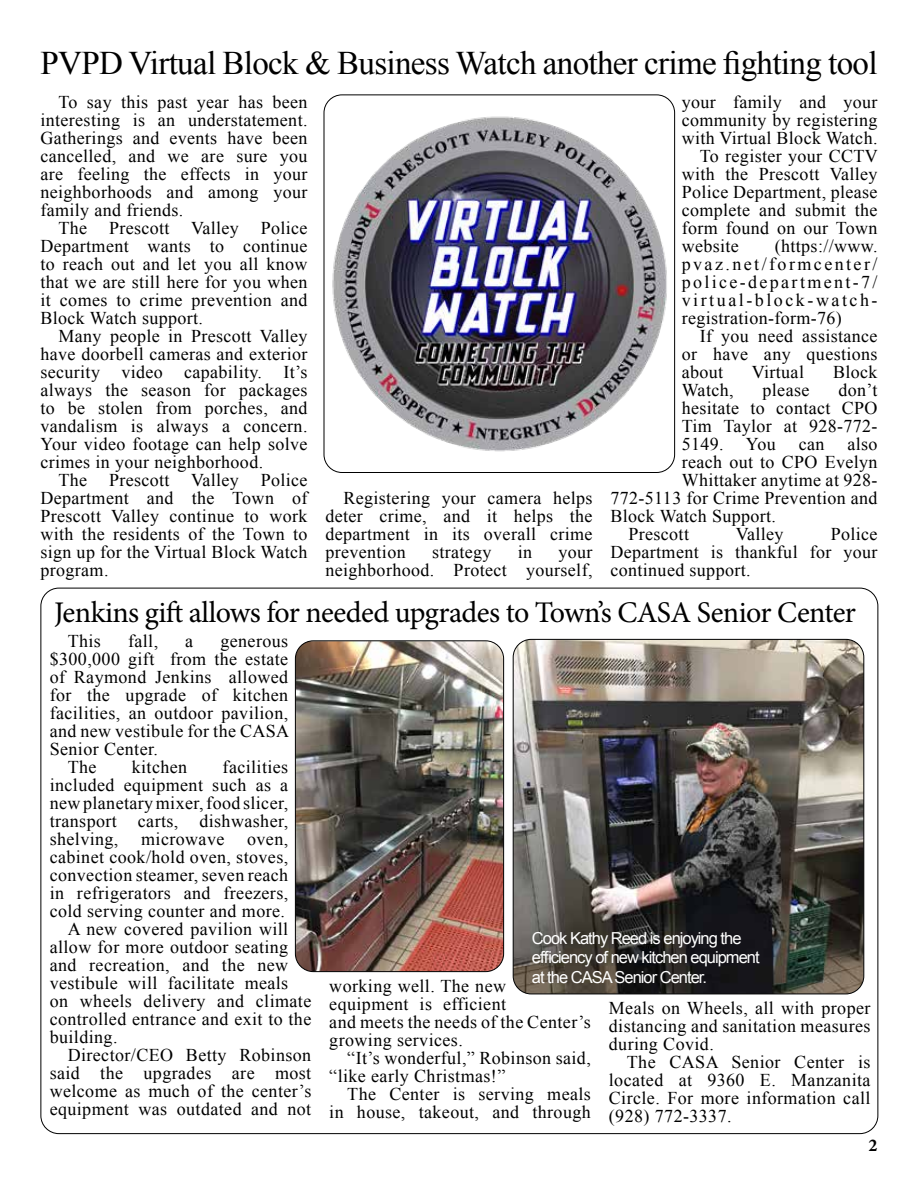
<style>
.page{position:relative;width:918px;height:1188px;background:#fff}
.page>*{position:absolute;margin:0;border:0;box-sizing:border-box;transform-origin:0 0}
.t1{font:33px "Times New Roman";letter-spacing:-.02em;color:#000}
.t2{font:30px "Minion Pro";letter-spacing:-.02em;color:#000}
.t3{font:18px/18px "Times New Roman";letter-spacing:.025em;color:#000;text-align:justify}
.t4{font:700 18px "Minion Pro";color:#000}
.t5{font:16.5px/19.8px "Arial";letter-spacing:-.06em;color:#fff}
</style>
<div class="page">
<img style="left:332px;top:116px;width:335px;height:336px">
<div style="left:324px;top:94px;width:351px;height:379px;border:1px solid #000;border-radius:18px"></div>
<img style="left:513px;top:639px;width:351px;height:355px">
<div style="left:513px;top:639px;width:351px;height:355px;border:1px solid #000;border-radius:18px"></div>
<img style="left:295px;top:642px;width:209px;height:330px">
<div style="left:295px;top:640px;width:209px;height:332px;border:1px solid #000;border-radius:18px"></div>
<h1 class="t1" style="left:40px;top:41px;width:839px">PVPD Virtual Block &amp; Business Watch another crime fighting tool</h1>
<p class="t3" style="left:40px;top:93px;width:269px;text-indent:18px">To say this past year has been interesting is an understatement.<br>Gatherings and events have been cancelled, and we are sure you are feeling the effects in your neighborhoods and among your family and friends.</p>
<p class="t3" style="left:40px;top:219px;width:269px;text-indent:18px">The Prescott Valley Police Department wants to continue to reach out and let you all know that we are still here for you when it comes to crime prevention and Block Watch support.</p>
<p class="t3" style="left:40px;top:327px;width:269px;text-indent:18px">Many people in Prescott Valley have doorbell cameras and exterior security video capability. It’s always the season for packages to be stolen from porches, and vandalism is always a concern.<br>Your video footage can help solve crimes in your neighborhood.</p>
<p class="t3" style="left:40px;top:471px;width:269px;text-indent:18px">The Prescott Valley Police Department and the Town of Prescott Valley continue to work with the residents of the Town to sign up for the Virtual Block Watch program.</p>
<p class="t3" style="left:682px;top:93px;width:197px">your family and your</p>
<p class="t3" style="left:682px;top:111px;width:197px">community by registering</p>
<p class="t3" style="left:682px;top:129px;width:197px">with Virtual Block Watch.</p>
<p class="t3" style="left:700px;top:147px;width:180px">To register your CCTV</p>
<p class="t3" style="left:682px;top:165px;width:197px">with the Prescott Valley</p>
<p class="t3" style="left:682px;top:183px;width:197px">Police Department, please</p>
<p class="t3" style="left:682px;top:201px;width:197px">complete and submit the</p>
<p class="t3" style="left:682px;top:219px;width:197px">form found on our Town</p>
<p class="t3" style="left:682px;top:237px;width:59px">website</p>
<p class="t3" style="left:682px;top:237px;width:197px;text-indent:93px">(https://www. pvaz.net/formcenter/ police-department-7/ virtual-block-watch&shy;registration-form-76)</p>
<p class="t3" style="left:682px;top:327px;width:197px;text-indent:18px">If you need assistance or have any questions about</p>
<p class="t3" style="left:752px;top:363px;width:54px">Virtual</p>
<p class="t3" style="left:833px;top:363px;width:46px">Block</p>
<p class="t3" style="left:682px;top:381px;width:197px;text-indent:157px">don’t hesitate to contact CPO Tim Taylor at 928-772- 5149. You</p>
<p class="t3" style="left:682px;top:381px;width:53px">Watch,</p>
<p class="t3" style="left:763px;top:381px;width:48px">please</p>
<p class="t3" style="left:799px;top:435px;width:27px">can</p>
<p class="t3" style="left:847px;top:435px;width:32px">also</p>
<p class="t3" style="left:682px;top:453px;width:197px">reach out to CPO Evelyn</p>
<p class="t3" style="left:682px;top:471px;width:197px">Whittaker anytime at 928-</p>
<p class="t3" style="left:611px;top:489px;width:269px">772-5113 for Crime Prevention and</p>
<p class="t3" style="left:611px;top:507px;width:167px">Block Watch Support.</p>
<p class="t3" style="left:628px;top:525px;width:62px">Prescott</p>
<p class="t3" style="left:736px;top:525px;width:49px">Valley</p>
<p class="t3" style="left:325px;top:489px;width:269px;text-indent:18px">Registering your camera helps deter crime, and it helps the department in its overall crime prevention</p>
<p class="t3" style="left:610px;top:525px;width:269px;text-indent:220px">Police Department is thankful for your continued support.</p>
<h2 class="t2" style="left:54px;top:592px;width:804px">Jenkins gift allows for needed upgrades to Town’s CASA Senior Center</h2>
<p class="t3" style="left:432px;top:543px;width:61px">strategy</p>
<p class="t3" style="left:518px;top:543px;width:16px">in</p>
<p class="t3" style="left:325px;top:543px;width:269px;text-align:right">your<br>neighborhood. Protect yourself,</p>
<p class="t3" style="left:68px;top:632px;width:35px">This</p>
<p class="t3" style="left:128px;top:632px;width:32px">fall,</p>
<p class="t3" style="left:185px;top:632px;width:9px">a</p>
<p class="t3" style="left:220px;top:632px;width:69px">generous</p>
<p class="t3" style="left:50px;top:650px;width:240px">$300,000 gift from the estate</p>
<p class="t3" style="left:50px;top:668px;width:240px">of Raymond Jenkins allowed</p>
<p class="t3" style="left:50px;top:686px;width:240px">for the upgrade of kitchen</p>
<p class="t3" style="left:50px;top:704px;width:240px">facilities, an outdoor pavilion,</p>
<p class="t3" style="left:50px;top:722px;width:241px">and new vestibule for the CASA</p>
<p class="t3" style="left:50px;top:740px;width:110px">Senior Center.</p>
<p class="t3" style="left:68px;top:758px;width:30px">The</p>
<p class="t3" style="left:132px;top:758px;width:57px">kitchen</p>
<p class="t3" style="left:50px;top:758px;width:240px;text-indent:173px">facilities included equipment such as a new planetary mixer, food slicer, transport carts, dishwasher, shelving,</p>
<p class="t3" style="left:141px;top:830px;width:85px">microwave</p>
<p class="t3" style="left:247px;top:830px;width:43px">oven,</p>
<p class="t3" style="left:50px;top:848px;width:240px">cabinet cook/hold oven, stoves,</p>
<p class="t3" style="left:50px;top:866px;width:240px">convection steamer, seven reach</p>
<p class="t3" style="left:50px;top:884px;width:240px">in refrigerators and freezers,</p>
<p class="t3" style="left:50px;top:902px;width:237px">cold serving counter and more.</p>
<p class="t3" style="left:68px;top:920px;width:222px">A new covered pavilion will</p>
<p class="t3" style="left:50px;top:938px;width:240px">allow for more outdoor seating</p>
<p class="t3" style="left:50px;top:956px;width:240px">and recreation, and the new</p>
<p class="t3" style="left:50px;top:974px;width:240px">vestibule will facilitate meals</p>
<p class="t3" style="left:50px;top:992px;width:263px">on wheels delivery and climate</p>
<p class="t3" style="left:50px;top:1010px;width:263px">controlled entrance and exit to the</p>
<p class="t3" style="left:50px;top:1028px;width:69px">building.</p>
<p class="t3" style="left:68px;top:1046px;width:245px">Director/CEO Betty Robinson</p>
<p class="t3" style="left:50px;top:1064px;width:263px">said the upgrades are most</p>
<p class="t3" style="left:50px;top:1082px;width:263px">welcome as much of the center’s</p>
<p class="t3" style="left:50px;top:1100px;width:263px">equipment was outdated and not</p>
<p class="t5" style="left:532px;top:928px;width:229px">Cook Kathy Reed is enjoying the efficiency of new kitchen equipment at the CASA Senior Center.</p>
<p class="t3" style="left:329px;top:977px;width:263px;text-align:left">working well. The new<br>equipment is efficient<br>and meets the needs of the Center’s growing services.</p>
<p class="t3" style="left:329px;top:1049px;width:263px;text-indent:18px">“It’s wonderful,” Robinson said, “like early Christmas!”</p>
<p class="t3" style="left:329px;top:1085px;width:263px;text-align:right">The Center is serving meals in house, takeout, and through</p>
<p class="t3" style="left:609px;top:998px;width:263px">Meals on Wheels, all with proper distancing and sanitation measures during Covid.</p>
<p class="t3" style="left:609px;top:1052px;width:263px;text-indent:18px">The CASA Senior Center is located at 9360 E. Manzanita Circle. For more information call (928) 772-3337.</p>
<p class="t4" style="left:868px;top:1133px;width:10px">2</p>
</div>
